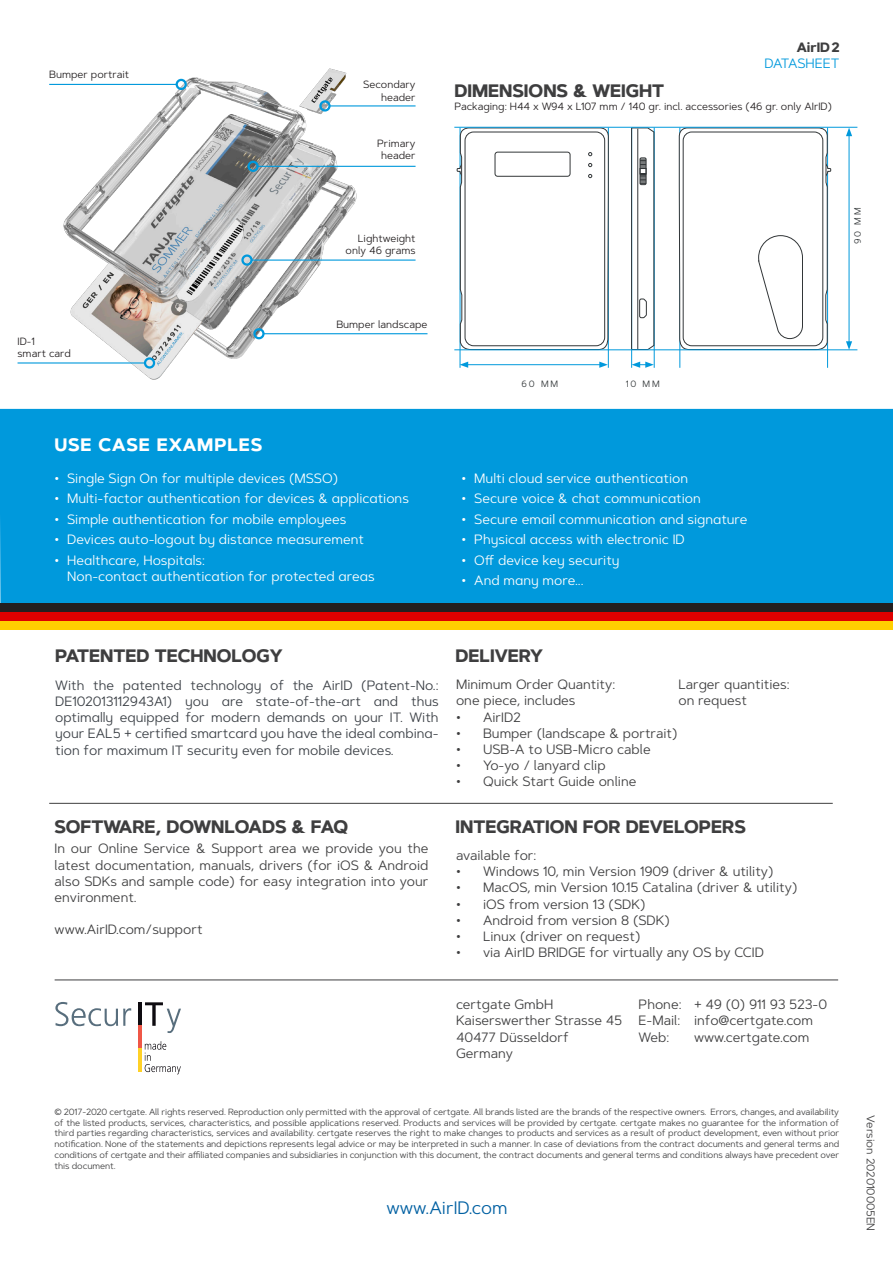
<style>
.page{position:relative;width:893px;height:1263px;background:#fff}
.page>*{position:absolute;margin:0;border:0;box-sizing:border-box;transform-origin:0 0}
.t1{font:700 18px "Artegra Sans";color:#3e3e3f}
.t2{font:700 18px "Artegra Sans";letter-spacing:.05em;color:#fff}
.t3{font:18px "Artegra Sans Alt";color:#0060a2}
.t4{font:13.5px/16.2px "Artegra Sans";color:#3e3e3f}
.t5{font:13.5px/16.2px "Artegra Sans Alt";color:#fff}
.t6{font:13.5px/16.2px "Artegra Sans Alt";color:#3a3f45;text-align:justify}
.t7{font:13.5px "Artegra Sans";color:#0099dc}
.t8{font:700 13.5px "Artegra Sans";color:#3e3e3f}
.t9{font:11.25px "Artegra Sans";letter-spacing:-.005em;color:#3e3e3f}
.t10{font:10.5px/12.6px "Artegra Sans";color:#231f20;text-align:right}
.t11{font:9.15px "Artegra Sans Alt";letter-spacing:.2em;color:#323638}
.t12{font:9px/10.8px "Artegra Sans";letter-spacing:-.01em;color:#3e3e3f;text-align:justify}
</style>
<div class="page">
<img style="left:18px;top:68px;width:421px;height:341px">
<hr style="left:55px;top:980px;width:783px;height:1px;background:#3e3e3f">
<hr style="left:138px;top:1002px;width:3px;height:24px;background:#0e0b10">
<hr style="left:138px;top:1026px;width:3px;height:23px;background:#ef5747">
<hr style="left:138px;top:1049px;width:3px;height:23px;background:#ffd127">
<svg style="left:55px;top:1002px;width:76px;height:24px"></svg>
<svg style="left:145px;top:1002px;width:36px;height:31px"></svg>
<svg style="left:145px;top:1041px;width:36px;height:33px"></svg>
<div style="left:0;top:409px;width:893px;height:194px;background:#0099dc"></div>
<hr style="left:654px;top:128px;width:1px;height:240px;background:#0099dc">
<hr style="left:679px;top:128px;width:1px;height:240px;background:#0099dc">
<hr style="left:460px;top:128px;width:1px;height:240px;background:#0099dc">
<hr style="left:827px;top:128px;width:1px;height:240px;background:#0099dc">
<hr style="left:608px;top:128px;width:1px;height:240px;background:#0099dc">
<hr style="left:631px;top:128px;width:1px;height:240px;background:#0099dc">
<hr style="left:849px;top:134px;width:1px;height:210px;background:#0099dc">
<svg style="left:846px;top:128px;width:6px;height:8px"></svg>
<svg style="left:846px;top:341px;width:6px;height:8px"></svg>
<hr style="left:466px;top:364px;width:136px;height:1px;background:#0099dc">
<svg style="left:599px;top:362px;width:9px;height:6px"></svg>
<svg style="left:460px;top:362px;width:8px;height:6px"></svg>
<svg style="left:632px;top:362px;width:22px;height:6px"></svg>
<svg style="left:457px;top:128px;width:152px;height:221px"></svg>
<div style="left:465px;top:132px;width:140px;height:214px;border:1px solid #323638;border-radius:9px"></div>
<svg style="left:631px;top:128px;width:23px;height:221px"></svg>
<svg style="left:679px;top:128px;width:152px;height:221px"></svg>
<hr style="left:454px;top:349px;width:403px;height:1px;background:#0099dc">
<hr style="left:454px;top:127px;width:403px;height:1px;background:#0099dc">
<hr style="left:49px;top:84px;width:128px;height:1px;background:#0099dc">
<div style="left:176px;top:79px;width:11px;height:11px;border:2px solid #0099dc;border-radius:50%"></div>
<hr style="left:18px;top:362px;width:127px;height:2px;background:#0099dc">
<div style="left:144px;top:357px;width:11px;height:12px;border:2px solid #0099dc;border-radius:50%"></div>
<hr style="left:263px;top:333px;width:164px;height:1px;background:#0099dc">
<div style="left:253px;top:328px;width:12px;height:11px;border:2px solid #0099dc;border-radius:50%"></div>
<hr style="left:329px;top:105px;width:87px;height:1px;background:#0099dc">
<div style="left:319px;top:100px;width:12px;height:12px;border:2px solid #0099dc;border-radius:50%"></div>
<hr style="left:258px;top:166px;width:158px;height:1px;background:#0099dc">
<div style="left:247px;top:161px;width:12px;height:11px;border:2px solid #0099dc;border-radius:50%"></div>
<hr style="left:49px;top:803px;width:784px;height:1px;background:#3e3e3f">
<hr style="left:251px;top:259px;width:165px;height:2px;background:#0099dc">
<div style="left:241px;top:254px;width:12px;height:12px;border:2px solid #0099dc;border-radius:50%"></div>
<div style="left:0;top:603px;width:893px;height:27px;background:#231f20"></div>
<div style="left:0;top:612px;width:893px;height:18px;background:#de0000"></div>
<div style="left:0;top:621px;width:893px;height:9px;background:#ffcf00"></div>
<p class="t10" style="left:49px;top:68px;width:82px">Bumper portrait</p>
<p class="t10" style="left:363px;top:78px;width:54px">Secondary header</p>
<p class="t10" style="left:377px;top:137px;width:40px;text-align:center">Primary header</p>
<p class="t10" style="left:346px;top:232px;width:71px">Lightweight only 46 grams</p>
<h1 class="t1" style="left:454px;top:77px;width:211px">DIMENSIONS &amp; WEIGHT</h1>
<h2 class="t8" style="left:797px;top:38px;width:44px">AirID2</h2>
<h2 class="t7" style="left:765px;top:54px;width:76px">DATASHEET</h2>
<p class="t10" style="left:454px;top:100px;width:379px">Packaging: H44 x W94 x L107 mm / 140 gr. incl. accessories (46 gr. only AIrID)</p>
<p class="t11" style="left:851px;top:244px;width:38px;rotate:-90deg">90 MM</p>
<p class="t10" style="left:18px;top:335px;width:55px;text-align:left">ID-1<br>smart card</p>
<h1 class="t2" style="left:54px;top:431px;width:209px">USE CASE EXAMPLES</h1>
<p class="t10" style="left:336px;top:318px;width:93px">Bumper landscape</p>
<h2 class="t5" style="left:54px;top:470px;width:285px">• Single Sign On for multiple devices (MSSO)</h2>
<h2 class="t5" style="left:54px;top:490px;width:356px">• Multi-factor authentication for devices &amp; applications</h2>
<h2 class="t5" style="left:54px;top:511px;width:293px">• Simple authentication for mobile employees</h2>
<h2 class="t5" style="left:54px;top:531px;width:311px">• Devices auto-logout by distance measurement</h2>
<h2 class="t5" style="left:67px;top:552px;width:309px;text-indent:-13px">• Healthcare, Hospitals:<br>Non-contact authentication for protected areas</h2>
<p class="t11" style="left:522px;top:377px;width:38px">60 MM</p>
<p class="t11" style="left:626px;top:377px;width:36px">10 MM</p>
<h2 class="t5" style="left:462px;top:470px;width:228px">• Multi cloud service authentication</h2>
<h2 class="t5" style="left:462px;top:490px;width:241px">• Secure voice &amp; chat communication</h2>
<h2 class="t5" style="left:462px;top:511px;width:288px">• Secure email communication and signature</h2>
<h2 class="t5" style="left:462px;top:531px;width:225px">• Physical access with electronic ID</h2>
<h2 class="t5" style="left:462px;top:552px;width:160px">• Off device key security</h2>
<h2 class="t5" style="left:462px;top:572px;width:124px">• And many more...</h2>
<h1 class="t1" style="left:55px;top:642px;width:229px">PATENTED TECHNOLOGY</h1>
<p class="t6" style="left:55px;top:677px;width:385px">With the patented technology of the AirID (Patent-No.:<br>DE102013112943A1) you are state-of-the-art and thus optimally equipped for modern demands on your IT. With your EAL5 + certified smartcard you have the ideal combina&shy;tion for maximum IT security even for mobile devices.</p>
<h1 class="t1" style="left:55px;top:813px;width:295px">SOFTWARE, DOWNLOADS &amp; FAQ</h1>
<h2 class="t4" style="left:55px;top:840px;width:375px;text-align:justify">In our Online Service &amp; Support area we provide you the latest documentation, manuals, drivers (for iOS &amp; Android also SDKs and sample code) for easy integration into your environment.</h2>
<h2 class="t4" style="left:55px;top:921px;width:150px">www.AirID.com/support</h2>
<h1 class="t1" style="left:455px;top:642px;width:89px">DELIVERY</h1>
<h2 class="t4" style="left:456px;top:676px;width:161px">Minimum Order Quantity: one piece, includes</h2>
<h2 class="t4" style="left:456px;top:708px;width:67px">• AirID2</h2>
<h2 class="t4" style="left:456px;top:725px;width:223px">• Bumper (landscape &amp; portrait)</h2>
<h2 class="t4" style="left:456px;top:741px;width:196px">• USB-A to USB-Micro cable</h2>
<h2 class="t4" style="left:456px;top:757px;width:151px">• Yo-yo / lanyard clip</h2>
<h2 class="t4" style="left:456px;top:773px;width:182px">• Quick Start Guide online</h2>
<h2 class="t4" style="left:678px;top:676px;width:113px">Larger quantities: on request</h2>
<h1 class="t1" style="left:455px;top:813px;width:292px">INTEGRATION FOR DEVELOPERS</h1>
<h2 class="t4" style="left:456px;top:847px;width:82px">available for:</h2>
<h2 class="t4" style="left:456px;top:863px;width:319px">• Windows 10, min Version 1909 (driver &amp; utility)</h2>
<h2 class="t4" style="left:456px;top:879px;width:343px">• MacOS, min Version 10.15 Catalina (driver &amp; utility)</h2>
<h2 class="t4" style="left:456px;top:895px;width:191px">• iOS from version 13 (SDK)</h2>
<h2 class="t4" style="left:456px;top:912px;width:215px">• Android from version 8 (SDK)</h2>
<h2 class="t4" style="left:456px;top:928px;width:186px">• Linux (driver on request)</h2>
<h2 class="t4" style="left:456px;top:944px;width:309px">• via AirID BRIDGE for virtually any OS by CCID</h2>
<h2 class="t4" style="left:456px;top:996px;width:168px">certgate GmbH<br>Kaiserswerther Strasse 45<br>40477 Düsseldorf<br>Germany</h2>
<h2 class="t4" style="left:639px;top:996px;width:190px">Phone: + 49 (0) 911 93 523-0<br>E-Mail: info@certgate.com<br>Web:</h2>
<h2 class="t4" style="left:694px;top:1028px;width:117px">www.certgate.com</h2>
<p class="t12" style="left:55px;top:1106px;width:786px">© 2017-2020 certgate. All rights reserved. Reproduction only permitted with the approval of certgate. All brands listed are the brands of the respective owners. Errors, changes, and availability of the listed products, services, characteristics, and possible applications reserved. Products and services will be provided by certgate. certgate makes no guarantee for the information of third parties regarding characteristics, services and availability. certgate reserves the right to make changes to products and services as a result of product development, even without prior notification. None of the statements and depictions represents legal advice or may be interpreted in such a manner. In case of deviations from the contract documents and general terms and conditions of certgate and their affiliated companies and subsidiaries in conjunction with this document, the contract documents and general terms and conditions always have precedent over this document.</p>
<h1 class="t3" style="left:386px;top:1195px;width:123px">www.AirID.com</h1>
<p class="t9" style="left:878px;top:1115px;width:117px;rotate:90deg">Version 202010005EN</p>
</div>
